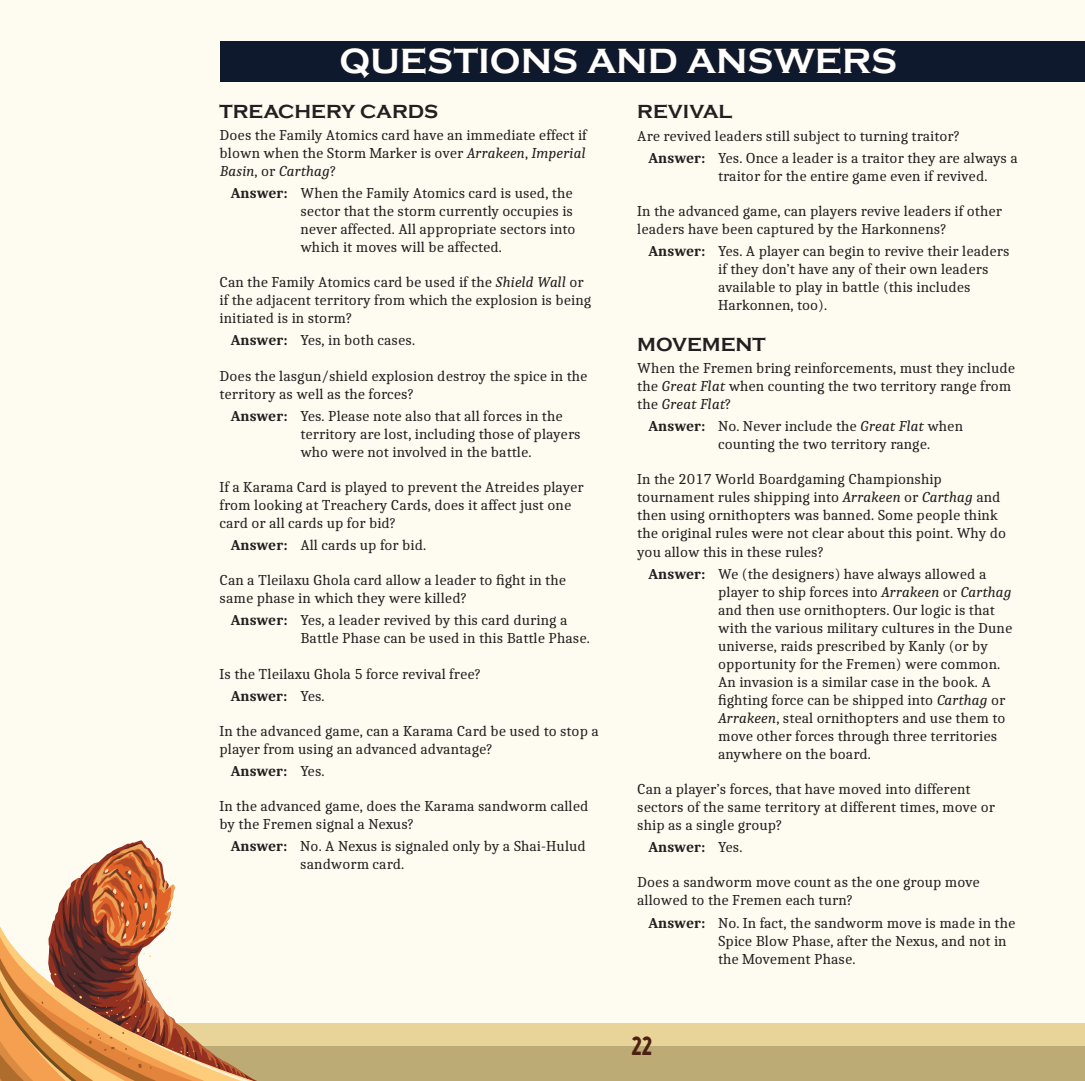
<style>
.page{position:relative;width:1085px;height:1081px;background:#fff}
.page>*{position:absolute;margin:0;border:0;box-sizing:border-box;transform-origin:0 0}
.t1{font:700 36px "Copperplate Gothic";color:#fff}
.t2{font:27px "Advokat Modern";color:#4b2112}
.t3{font:700 19.5px "Copperplate Gothic";color:#231f20}
.t4{font:15px/18px "Caladea";letter-spacing:.005em;color:#231f20}
.t5{font:700 15px "Caladea";letter-spacing:.005em;color:#231f20}
.s1{font-style:italic}
.s2{font-weight:700}
.s3{font-weight:400}
</style>
<div class="page">
<div style="left:0;top:0;width:1084px;height:1080px;background:#fefbf1"></div>
<div style="left:0;top:1022px;width:1084px;height:58px;background:#e8d498"></div>
<div style="left:0;top:1045px;width:1084px;height:35px;background:#bdab75"></div>
<div style="left:219px;top:41px;width:865px;height:40px;background:#0e192d"></div>
<svg style="left:341px;top:47px;width:236px;height:31px"></svg>
<svg style="left:587px;top:48px;width:89px;height:25px"></svg>
<svg style="left:687px;top:47px;width:209px;height:27px"></svg>
<svg style="left:0;top:843px;width:347px;height:238px"></svg>
<h1 class="t1" style="left:339px;top:41px;width:559px">QUESTIONS AND ANSWERS</h1>
<h3 class="t3" style="left:219px;top:100px;width:220px">TREACHERY CARDS</h3>
<p class="t4" style="left:219px;top:125px;width:369px;text-align:justify">Does the Family Atomics card have an immediate effect if blown when the Storm Marker is over <span class="s1">Arrakeen</span>, <span class="s1">Imperial Basin</span>, or <span class="s1">Carthag</span>?</p>
<p class="t4" style="left:300px;top:184px;width:276px;text-indent:-70px"><span class="s2">Answer:</span> When the Family Atomics card is used, the sector that the storm currently occupies is never affected. All appropriate sectors into which it moves will be affected.</p>
<p class="t4" style="left:219px;top:273px;width:373px">Can the Family Atomics card be used if the <span class="s1">Shield Wall</span> or if the adjacent territory from which the explosion is being initiated is in storm?</p>
<p class="t4" style="left:231px;top:331px;width:186px"><span class="s2">Answer:</span> Yes, in both cases.</p>
<p class="t4" style="left:219px;top:366px;width:369px">Does the lasgun/shield explosion destroy the spice in the territory as well as the forces?</p>
<p class="t4" style="left:300px;top:406px;width:282px;text-indent:-70px"><span class="s2">Answer:</span> Yes. Please note also that all forces in the territory are lost, including those of players who were not involved in the battle.</p>
<p class="t4" style="left:219px;top:477px;width:365px">If a Karama Card is played to prevent the Atreides player from looking at Treachery Cards, does it affect just one card or all cards up for bid?</p>
<p class="t4" style="left:231px;top:535px;width:197px"><span class="s2">Answer:</span> All cards up for bid.</p>
<p class="t4" style="left:219px;top:570px;width:348px">Can a Tleilaxu Ghola card allow a leader to fight in the same phase in which they were killed?</p>
<p class="t4" style="left:300px;top:611px;width:291px;text-indent:-70px"><span class="s2">Answer:</span> Yes, a leader revived by this card during a<br>Battle Phase can be used in this Battle Phase.</p>
<p class="t4" style="left:231px;top:662px;width:252px;line-height:22.2px;text-indent:-11px">Is the Tleilaxu Ghola 5 force revival free?<br><span class="s2">Answer:</span> Yes.</p>
<p class="t4" style="left:219px;top:721px;width:381px">In the advanced game, can a Karama Card be used to stop a player from using an advanced advantage?</p>
<p class="t5" style="left:231px;top:761px;width:95px">Answer: <span class="s3">Yes.</span></p>
<p class="t4" style="left:219px;top:796px;width:370px">In the advanced game, does the Karama sandworm called by the Fremen signal a Nexus?</p>
<p class="t4" style="left:300px;top:836px;width:287px;text-indent:-70px"><span class="s2">Answer:</span> No. A Nexus is signaled only by a Shai-Hulud sandworm card.</p>
<h3 class="t3" style="left:637px;top:101px;width:96px">REVIVAL</h3>
<p class="t4" style="left:648px;top:124px;width:371px;line-height:22.2px;text-indent:-11px">Are revived leaders still subject to turning traitor?<br><span class="s2">Answer:</span> Yes. Once a leader is a traitor they are always a</p>
<p class="t4" style="left:718px;top:167px;width:271px">traitor for the entire game even if revived.</p>
<p class="t4" style="left:637px;top:202px;width:366px">In the advanced game, can players revive leaders if other leaders have been captured by the Harkonnens?</p>
<p class="t4" style="left:718px;top:242px;width:293px;text-indent:-70px"><span class="s2">Answer:</span> Yes. A player can begin to revive their leaders if they don’t have any of their own leaders available to play in battle (this includes Harkonnen, too).</p>
<h3 class="t3" style="left:637px;top:333px;width:130px">MOVEMENT</h3>
<p class="t4" style="left:637px;top:358px;width:379px">When the Fremen bring reinforcements, must they include the <span class="s1">Great Flat</span> when counting the two territory range from the <span class="s1">Great Flat</span>?</p>
<p class="t4" style="left:718px;top:417px;width:246px;text-indent:-70px"><span class="s2">Answer:</span> No. Never include the <span class="s1">Great Flat</span> when counting the two territory range.</p>
<p class="t4" style="left:637px;top:470px;width:370px">In the 2017 World Boardgaming Championship tournament rules shipping into <span class="s1">Arrakeen</span> or <span class="s1">Carthag</span> and then using ornithopters was banned. Some people think the original rules were not clear about this point. Why do you allow this in these rules?</p>
<p class="t4" style="left:718px;top:564px;width:296px;text-indent:-70px"><span class="s2">Answer:</span> We (the designers) have always allowed a player to ship forces into <span class="s1">Arrakeen</span> or <span class="s1">Carthag </span>and then use ornithopters. Our logic is that with the various military cultures in the Dune universe, raids prescribed by Kanly (or by opportunity for the Fremen) were common.<br>An invasion is a similar case in the book. A fighting force can be shipped into <span class="s1">Carthag</span> or <span class="s1">Arrakeen</span>, steal ornithopters and use them to move other forces through three territories anywhere on the board.</p>
<p class="t4" style="left:637px;top:779px;width:359px">Can a player’s forces, that have moved into different sectors of the same territory at different times, move or ship as a single group?</p>
<p class="t5" style="left:648px;top:837px;width:95px">Answer: <span class="s3">Yes.</span></p>
<p class="t4" style="left:637px;top:872px;width:344px">Does a sandworm move count as the one group move allowed to the Fremen each turn?</p>
<p class="t4" style="left:718px;top:912px;width:299px;text-indent:-70px"><span class="s2">Answer:</span> No. In fact, the sandworm move is made in the<br>Spice Blow Phase, after the Nexus, and not in the Movement Phase.</p>
<h2 class="t2" style="left:631px;top:1031px;width:22px">22</h2>
</div>
